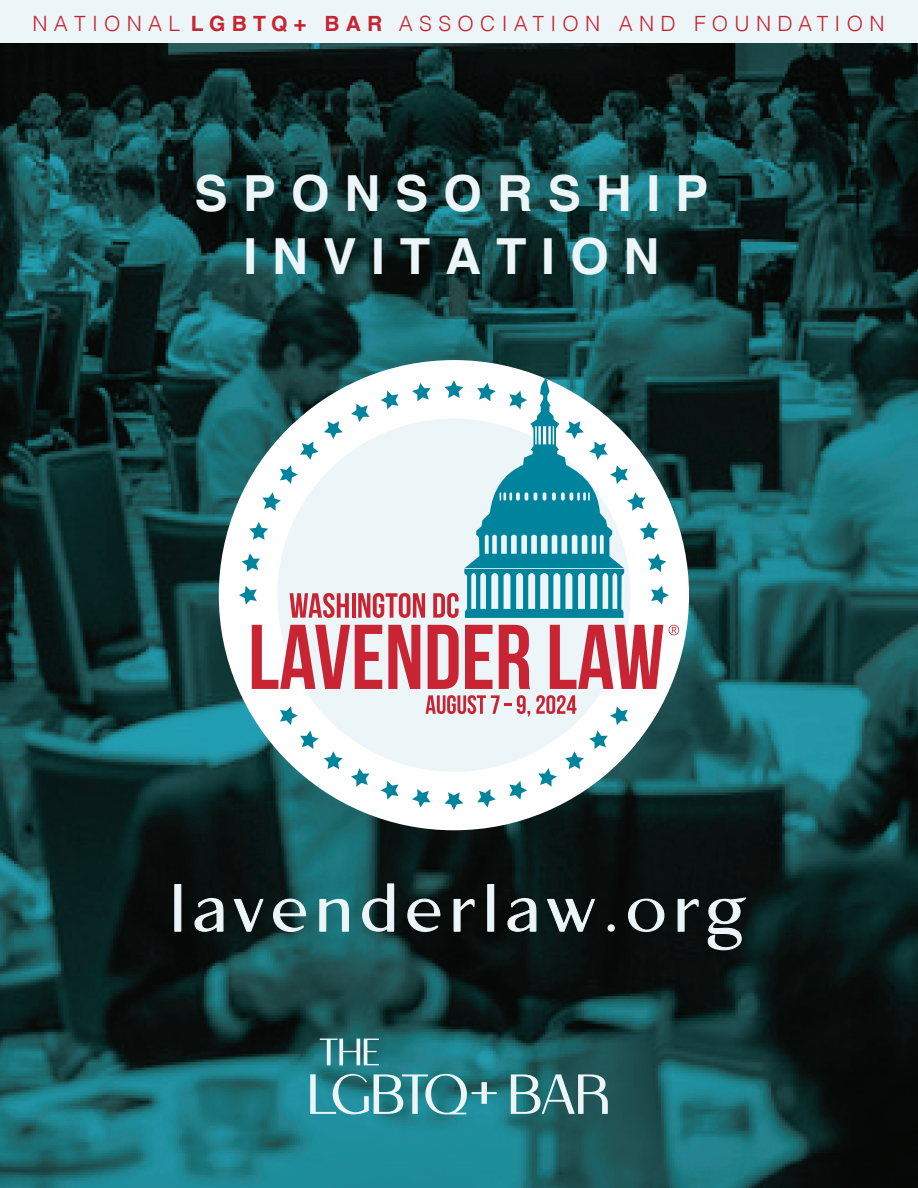
<style>
.page{position:relative;width:918px;height:1188px;background:#fff}
.page>*{position:absolute;margin:0;border:0;box-sizing:border-box;transform-origin:0 0}
.t1{font:62.1px "APOLLO";letter-spacing:.18em;color:#ecf5f7}
.t2{font:700 49.8px/62.7px "Helvetica";letter-spacing:.3em;color:#ecf5f7;text-align:center}
.t3{font:300 21px "Helvetica";letter-spacing:.3em;color:#c82434}
.s1{font-weight:700}
</style>
<div class="page">
<img style="left:0;top:43px;width:918px;height:1145px">
<svg style="left:174px;top:883px;width:8px;height:49px"></svg>
<svg style="left:194px;top:897px;width:30px;height:35px"></svg>
<svg style="left:233px;top:893px;width:31px;height:39px"></svg>
<svg style="left:272px;top:898px;width:35px;height:35px"></svg>
<svg style="left:319px;top:898px;width:31px;height:34px"></svg>
<svg style="left:362px;top:883px;width:33px;height:49px;background:#334d4e"></svg>
<svg style="left:407px;top:898px;width:34px;height:35px"></svg>
<svg style="left:453px;top:898px;width:22px;height:34px"></svg>
<svg style="left:487px;top:883px;width:8px;height:49px"></svg>
<svg style="left:507px;top:897px;width:30px;height:35px"></svg>
<svg style="left:546px;top:893px;width:48px;height:39px;background:#293332"></svg>
<div style="left:608px;top:924px;width:7px;height:8px;border:1px solid #ecf5f7;border-radius:50%"></div>
<svg style="left:627px;top:898px;width:38px;height:35px"></svg>
<svg style="left:677px;top:898px;width:22px;height:34px"></svg>
<svg style="left:707px;top:897px;width:40px;height:54px;background:#323a39"></svg>
<div style="left:0;top:0;width:918px;height:43px;background:#ecf5f7"></div>
<svg style="left:320px;top:1039px;width:59px;height:26px;background:#5a979b"></svg>
<svg style="left:310px;top:1074px;width:187px;height:41px;background:#549ca4"></svg>
<svg style="left:511px;top:1074px;width:97px;height:40px;background:#659395"></svg>
<svg style="left:219px;top:360px;width:470px;height:470px"></svg>
<svg style="left:252px;top:625px;width:130px;height:64px"></svg>
<svg style="left:388px;top:625px;width:32px;height:64px;background:#d15965"></svg>
<svg style="left:428px;top:625px;width:31px;height:64px;background:#d2626e"></svg>
<svg style="left:465px;top:625px;width:28px;height:64px;background:#d67680"></svg>
<svg style="left:499px;top:625px;width:31px;height:64px;background:#d2616d"></svg>
<svg style="left:550px;top:625px;width:113px;height:64px;background:#da808a"></svg>
<svg style="left:426px;top:695px;width:104px;height:21px;background:#dea7ae"></svg>
<svg style="left:280px;top:706px;width:63px;height:63px"></svg>
<svg style="left:351px;top:768px;width:19px;height:19px"></svg>
<svg style="left:381px;top:781px;width:18px;height:19px"></svg>
<svg style="left:412px;top:789px;width:19px;height:19px"></svg>
<svg style="left:445px;top:792px;width:18px;height:18px"></svg>
<svg style="left:477px;top:789px;width:19px;height:19px"></svg>
<svg style="left:509px;top:781px;width:18px;height:19px"></svg>
<svg style="left:536px;top:695px;width:92px;height:92px"></svg>
<svg style="left:239px;top:378px;width:430px;height:240px"></svg>
<svg style="left:669px;top:625px;width:10px;height:10px"></svg>
<p class="t3" style="left:32px;top:6px;width:854px">NATIONAL <span class="s1">LGBTQ+ BAR</span> ASSOCIATION AND FOUNDATION</p>
<h2 class="t2" style="left:195px;top:168px;width:515px">SPONSORSHIP<br>INVITATION</h2>
<h1 class="t1" style="left:172px;top:870px;width:575px">lavenderlaw.org</h1>
</div>
